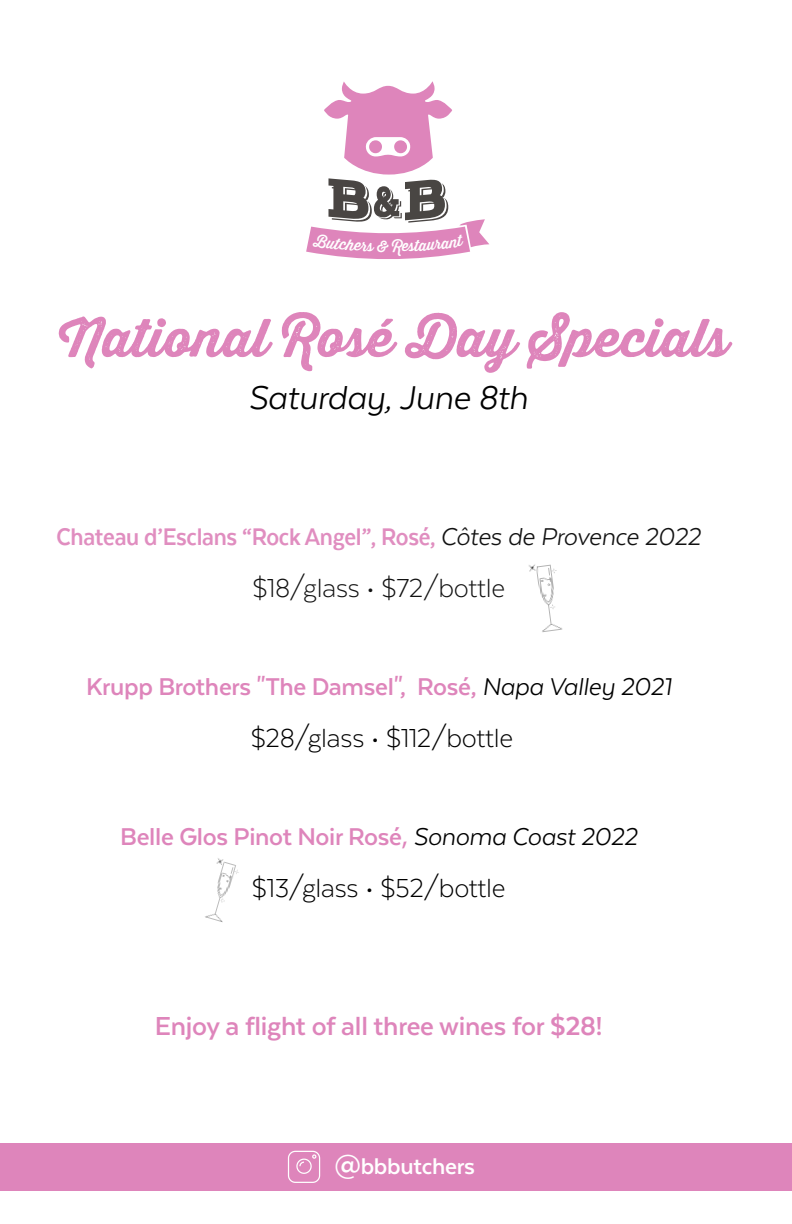
<style>
.page{position:relative;width:792px;height:1224px;background:#fff}
.page>*{position:absolute;margin:0;border:0;box-sizing:border-box;transform-origin:0 0}
.t1{font:52px "Thirsty Rough Bol";color:#de85bb}
.t2{font:italic 38px "Texta";letter-spacing:-.01em;color:#000}
.t3{font:300 30px "Texta";letter-spacing:-.01em;color:#000}
.t4{font:700 30px "Texta";letter-spacing:-.01em;color:#de85bb}
.t5{font:300 30px "Texta";letter-spacing:-.01em;color:rgb(0 0 0/.93)}
.t6{font:700 28px "Texta";letter-spacing:-.01em;color:#de85bb}
.t7{font:700 28px "Texta Narrow";letter-spacing:-.01em;color:rgb(222 133 187/.93)}
.t8{font:700 26px "Texta";letter-spacing:-.01em;color:#fff}
.s1{font-family:"Texta";font-weight:400;font-style:italic;color:rgb(0 0 0/.93)}
.s2{font-weight:400;font-style:italic;color:#000}
.s3{font-family:"Myriad Pro";font-weight:400}
</style>
<div class="page">
<img style="left:528px;top:564px;width:35px;height:68px">
<img style="left:205px;top:858px;width:34px;height:64px">
<div style="left:0;top:1143px;width:792px;height:48px;background:#de85bb"></div>
<img style="left:287px;top:1150px;width:34px;height:33px">
<svg style="left:306px;top:81px;width:183px;height:178px"></svg>
<h1 class="t1" style="left:59px;top:298px;width:671px">National Rosé Day Specials</h1>
<h2 class="t2" style="left:248px;top:378px;width:281px">Saturday, June 8th</h2>
<p class="t7" style="left:57px;top:522px;width:646px">Chateau d’Esclans “Rock Angel”, Rosé, <span class="s1">Côtes de Provence 2022</span></p>
<p class="t5" style="left:252px;top:573px;width:254px">$18/glass • $72/bottle</p>
<p class="t6" style="left:86px;top:672px;width:587px">Krupp Brothers "The Damsel", Rosé, <span class="s2">Napa Valley 2021</span></p>
<p class="t3" style="left:251px;top:723px;width:264px">$28/glass • $112/bottle</p>
<p class="t6" style="left:120px;top:822px;width:519px">Belle Glos Pinot Noir Rosé<span class="s3">,</span> <span class="s2">Sonoma Coast 2022</span></p>
<p class="t3" style="left:252px;top:873px;width:255px">$13/glass • $52/bottle</p>
<p class="t4" style="left:155px;top:1011px;width:449px">Enjoy a flight of all three wines for $28!</p>
<p class="t8" style="left:335px;top:1152px;width:142px">@bbbutchers</p>
</div>
